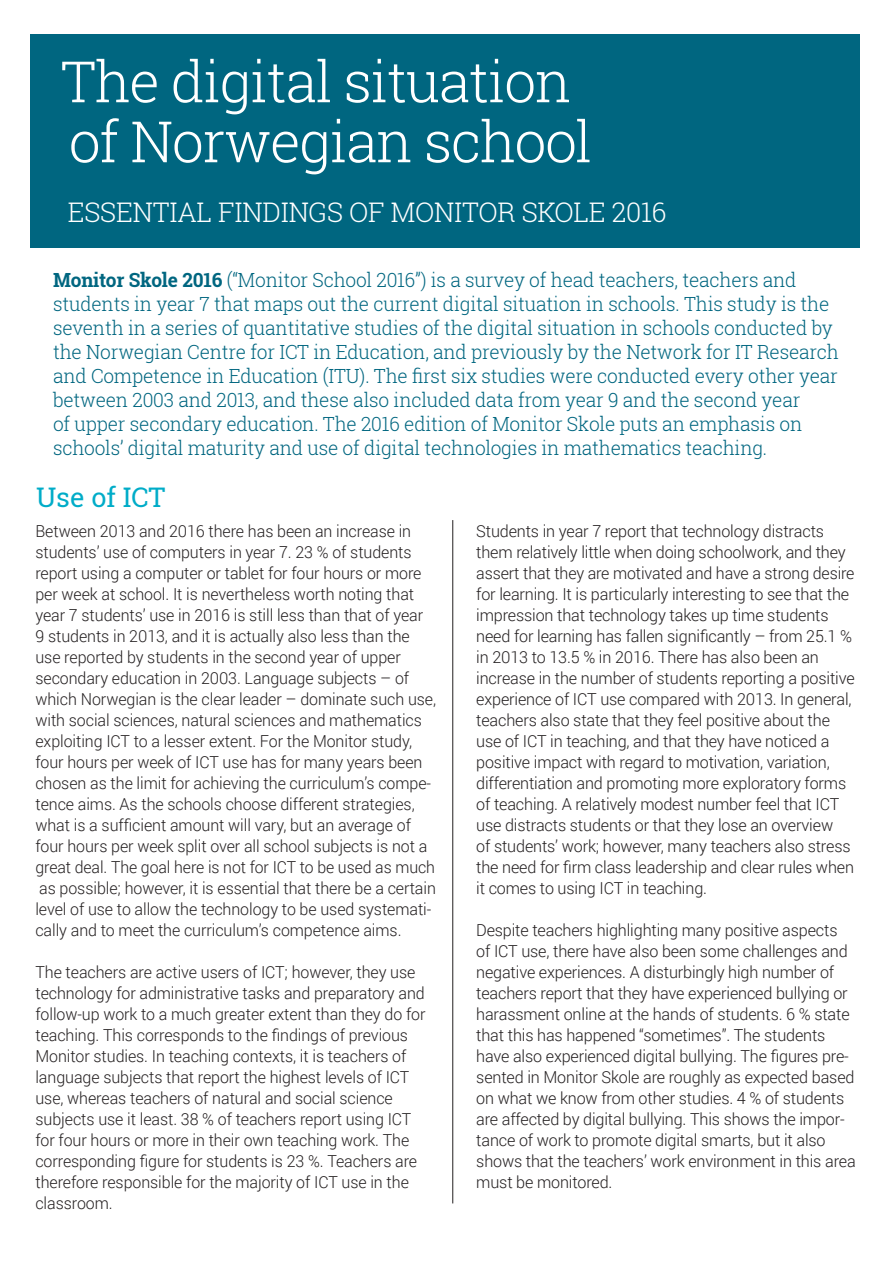
<style>
.page{position:relative;width:893px;height:1263px;background:#fff}
.page>*{position:absolute;margin:0;border:0;box-sizing:border-box;transform-origin:0 0}
.Heading_1{font:300 57px "Roboto Slab";letter-spacing:-.025em;color:#fff}
.Heading_1-2{font:300 27px "Roboto Slab";letter-spacing:-.01em;color:#fff}
.Heading_2{font:27px "Roboto Slab";color:#00acc8}
.t1{font:300 19.5px/24px "Roboto Slab";letter-spacing:-.01em;color:#006680}
.t2{font:300 16.5px/21px "Roboto";letter-spacing:-.01em;color:#231f20}
.s1{font-weight:700}
</style>
<div class="page">
<hr style="left:452px;top:520px;width:1px;height:683px;background:#231f20">
<div style="left:31px;top:34px;width:829px;height:213px;background:#006680"></div>
<h1 class="Heading_1" style="left:61px;top:42px;width:512px">The digital situation</h1>
<h1 class="Heading_1" style="left:69px;top:102px;width:525px">of Norwegian school</h1>
<h1 class="Heading_1-2" style="left:68px;top:194px;width:600px">ESSENTIAL FINDINGS OF MONITOR SKOLE 2016</h1>
<p class="t1" style="left:53px;top:267px;width:787px"><span class="s1">Monitor Skole 2016</span> (“Monitor School 2016”) is a survey of head teachers, teachers and students in year 7 that maps out the current digital situation in schools. This study is the seventh in a series of quantitative studies of the digital situation in schools conducted by the Norwegian Centre for ICT in Education, and previously by the Network for IT Research and Competence in Education (ITU). The first six studies were conducted every other year between 2003 and 2013, and these also included data from year 9 and the second year<br>of upper secondary education. The 2016 edition of Monitor Skole puts an emphasis on schools’ digital maturity and use of digital technologies in mathematics teaching.</p>
<h1 class="Heading_2" style="left:36px;top:478px;width:131px">Use of ICT</h1>
<p class="t2" style="left:35px;top:520px;width:402px">Between 2013 and 2016 there has been an increase in students’ use of computers in year 7. 23 % of students report using a computer or tablet for four hours or more per week at school. It is nevertheless worth noting that year 7 students’ use in 2016 is still less than that of year 9 students in 2013, and it is actually also less than the use reported by students in the second year of upper secondary education in 2003. Language subjects – of which Norwegian is the clear leader – dominate such use, with social sciences, natural sciences and mathematics exploiting ICT to a lesser extent. For the Monitor study, four hours per week of ICT use has for many years been chosen as the limit for achieving the curriculum’s compe&shy;tence aims. As the schools choose different strategies, what is a sufficient amount will vary, but an average of four hours per week split over all school subjects is not a great deal. The goal here is not for ICT to be used as much as possible; however, it is essential that there be a certain level of use to allow the technology to be used systemati&shy;cally and to meet the curriculum’s competence aims.</p>
<p class="t2" style="left:35px;top:961px;width:392px">The teachers are active users of ICT; however, they use technology for administrative tasks and preparatory and follow-up work to a much greater extent than they do for teaching. This corresponds to the findings of previous Monitor studies. In teaching contexts, it is teachers of language subjects that report the highest levels of ICT use, whereas teachers of natural and social science subjects use it least. 38 % of teachers report using ICT for four hours or more in their own teaching work. The corresponding figure for students is 23 %. Teachers are therefore responsible for the majority of ICT use in the classroom.</p>
<p class="t2" style="left:476px;top:520px;width:380px">Students in year 7 report that technology distracts them relatively little when doing schoolwork, and they assert that they are motivated and have a strong desire for learning. It is particularly interesting to see that the impression that technology takes up time students need for learning has fallen significantly – from 25.1 % in 2013 to 13.5 % in 2016. There has also been an increase in the number of students reporting a positive experience of ICT use compared with 2013. In general, teachers also state that they feel positive about the use of ICT in teaching, and that they have noticed a positive impact with regard to motivation, variation, differentiation and promoting more exploratory forms of teaching. A relatively modest number feel that ICT use distracts students or that they lose an overview<br>of students’ work; however, many teachers also stress the need for firm class leadership and clear rules when it comes to using ICT in teaching.</p>
<p class="t2" style="left:476px;top:919px;width:381px">Despite teachers highlighting many positive aspects of ICT use, there have also been some challenges and negative experiences. A disturbingly high number of teachers report that they have experienced bullying or harassment online at the hands of students. 6 % state that this has happened “sometimes”. The students have also experienced digital bullying. The figures pre&shy;sented in Monitor Skole are roughly as expected based on what we know from other studies. 4 % of students are affected by digital bullying. This shows the impor&shy;tance of work to promote digital smarts, but it also shows that the teachers’ work environment in this area must be monitored.</p>
</div>
